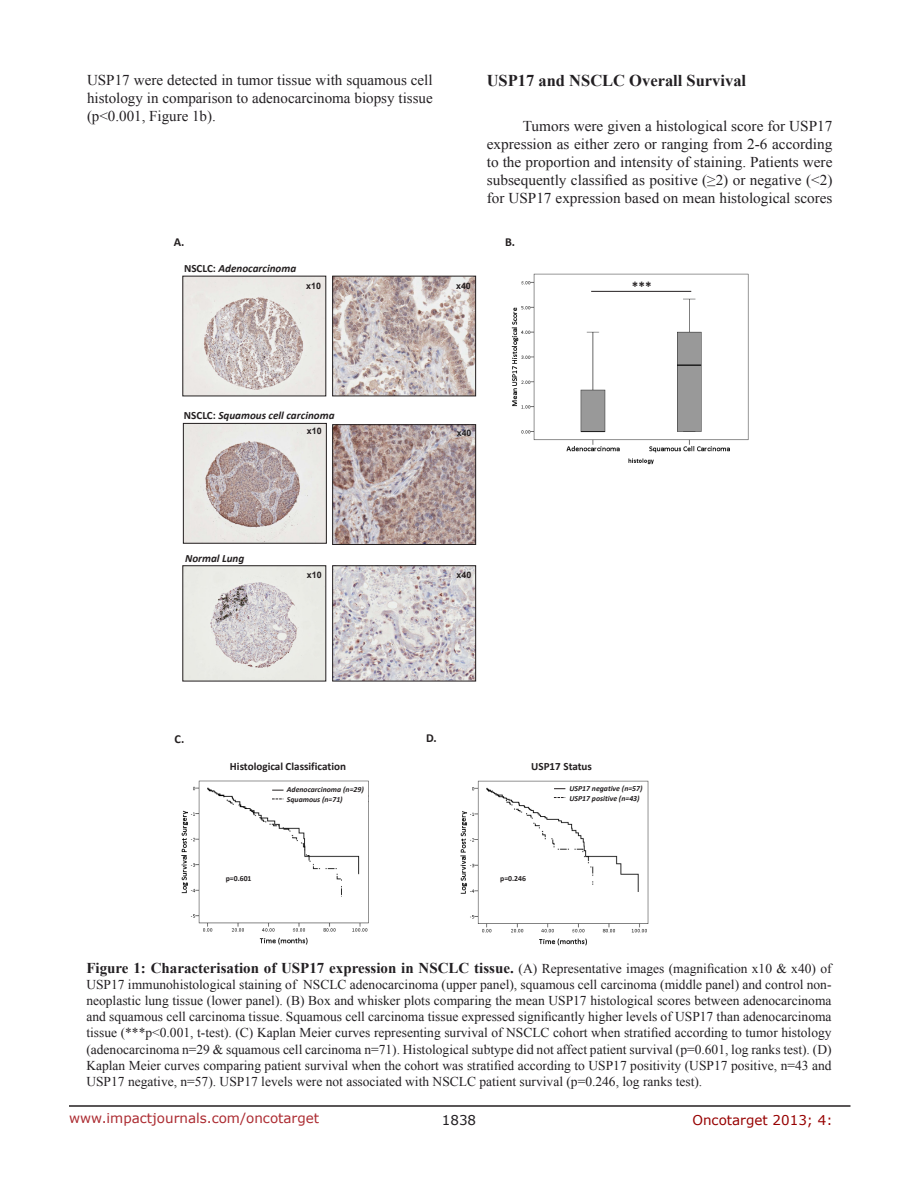
<style>
.page{position:relative;width:918px;height:1188px;background:#fff}
.page>*{position:absolute;margin:0;border:0;box-sizing:border-box;transform-origin:0 0}
.SubHeading{font:700 16.5px "Times New Roman";color:#221f22}
.BodyText{font:15px/18px "Times New Roman";color:#221f22;text-align:justify}
.FigureText{font:700 15px "Times New Roman";color:#221f22}
.FigureText-2{font:13.5px/16.2px "Times New Roman";color:#221f22;text-align:justify}
.t1{font:13.5px "Verdana";color:#ac2b31}
.t2{font:13.5px "Verdana";color:#970000}
.t3{font:13.5px "Verdana";color:#221f22}
.t4{font:700 13.35px "Calibri";color:#231f20}
.t5{font:700 12.15px "Calibri";color:#231f20}
.t6{font:italic 700 11.1px "Calibri";color:#231f20}
.t7{font:700 11.1px "Calibri";color:#231f20}
.t8{font:700 8.85px "Arial";color:#231f20}
.t9{font:italic 700 7.8px/9.3px "Calibri";color:#231f20}
.t10{font:700 7.8px "Calibri";color:#231f20}
.s1{font-style:normal}
.s2{font-weight:400;font-size:13.5px}
</style>
<div class="page">
<hr style="left:69px;top:1105px;width:781px;height:2px;background:#231f20">
<img style="left:511px;top:273px;width:238px;height:192px">
<hr style="left:591px;top:291px;width:100px;height:1px;background:#231f20">
<img style="left:460px;top:780px;width:188px;height:166px">
<img style="left:181px;top:780px;width:187px;height:165px">
<svg style="left:272px;top:790px;width:12px;height:1px"></svg>
<img style="left:185px;top:425px;width:139px;height:116px">
<div style="left:183px;top:423px;width:143px;height:120px;border:1px solid #231f20"></div>
<img style="left:335px;top:427px;width:139px;height:116px">
<div style="left:333px;top:425px;width:143px;height:120px;border:1px solid #231f20"></div>
<img style="left:185px;top:278px;width:139px;height:116px">
<img style="left:335px;top:278px;width:139px;height:116px">
<div style="left:333px;top:276px;width:143px;height:120px;border:1px solid #231f20"></div>
<img style="left:185px;top:568px;width:139px;height:111px">
<img style="left:335px;top:568px;width:139px;height:111px">
<p class="BodyText" style="left:87px;top:71px;width:347px">USP17 were detected in tumor tissue with squamous cell histology in comparison to adenocarcinoma biopsy tissue (p&lt;0.001, Figure 1b).</p>
<p class="SubHeading" style="left:487px;top:69px;width:261px">USP17 and NSCLC Overall Survival</p>
<p class="BodyText" style="left:487px;top:117px;width:347px;text-indent:36px">Tumors were given a histological score for USP17 expression as either zero or ranging from 2-6 according to the proportion and intensity of staining. Patients were subsequently classified as positive (≥2) or negative (&lt;2) for USP17 expression based on mean histological scores</p>
<p class="t5" style="left:174px;top:235px;width:12px">A.</p>
<p class="t6" style="left:184px;top:261px;width:114px"><span class="s1">NSCLC:</span> Adenocarcinoma</p>
<p class="t8" style="left:306px;top:280px;width:16px">x10</p>
<p class="t8" style="left:456px;top:280px;width:16px">x40</p>
<p class="t5" style="left:505px;top:235px;width:12px">B.</p>
<p class="t6" style="left:184px;top:408px;width:152px"><span class="s1">NSCLC:</span> Squamous cell carcinoma</p>
<p class="t6" style="left:185px;top:552px;width:61px">Normal Lung</p>
<p class="t8" style="left:307px;top:425px;width:16px">x10</p>
<p class="t8" style="left:457px;top:427px;width:16px">x40</p>
<p class="t8" style="left:307px;top:568px;width:16px">x10</p>
<p class="t8" style="left:457px;top:568px;width:16px">x40</p>
<p class="t4" style="left:632px;top:278px;width:21px">***</p>
<p class="t5" style="left:175px;top:732px;width:11px">C.</p>
<p class="t7" style="left:230px;top:759px;width:118px">Histological Classification</p>
<p class="t9" style="left:287px;top:785px;width:78px">Adenocarcinoma (n=29)<br>Squamous (n=71)</p>
<p class="t10" style="left:226px;top:873px;width:27px">p=0.601</p>
<p class="t5" style="left:426px;top:731px;width:12px">D.</p>
<p class="t7" style="left:531px;top:759px;width:62px">USP17 Status</p>
<p class="t9" style="left:570px;top:784px;width:75px">USP17 negative (n=57)<br>USP17 positive (n=43)</p>
<p class="t10" style="left:500px;top:874px;width:27px">p=0.246</p>
<p class="FigureText" style="left:86px;top:957px;width:747px">Figure 1: Characterisation of USP17 expression in NSCLC tissue. <span class="s2">(A) Representative images (magnification x10 &amp; x40) of</span></p>
<p class="FigureText-2" style="left:86px;top:976px;width:747px">USP17 immunohistological staining of NSCLC adenocarcinoma (upper panel), squamous cell carcinoma (middle panel) and control non&shy;neoplastic lung tissue (lower panel). (B) Box and whisker plots comparing the mean USP17 histological scores between adenocarcinoma and squamous cell carcinoma tissue. Squamous cell carcinoma tissue expressed significantly higher levels of USP17 than adenocarcinoma tissue (***p&lt;0.001, t-test). (C) Kaplan Meier curves representing survival of NSCLC cohort when stratified according to tumor histology (adenocarcinoma n=29 &amp; squamous cell carcinoma n=71). Histological subtype did not affect patient survival (p=0.601, log ranks test). (D)<br>Kaplan Meier curves comparing patient survival when the cohort was stratified according to USP17 positivity (USP17 positive, n=43 and USP17 negative, n=57). USP17 levels were not associated with NSCLC patient survival (p=0.246, log ranks test).</p>
<p class="t1" style="left:69px;top:1109px;width:252px">www.impactjournals.com/oncotarget</p>
<p class="t3" style="left:442px;top:1111px;width:36px">1838</p>
<p class="t2" style="left:692px;top:1111px;width:142px">Oncotarget 2013; 4:</p>
</div>
